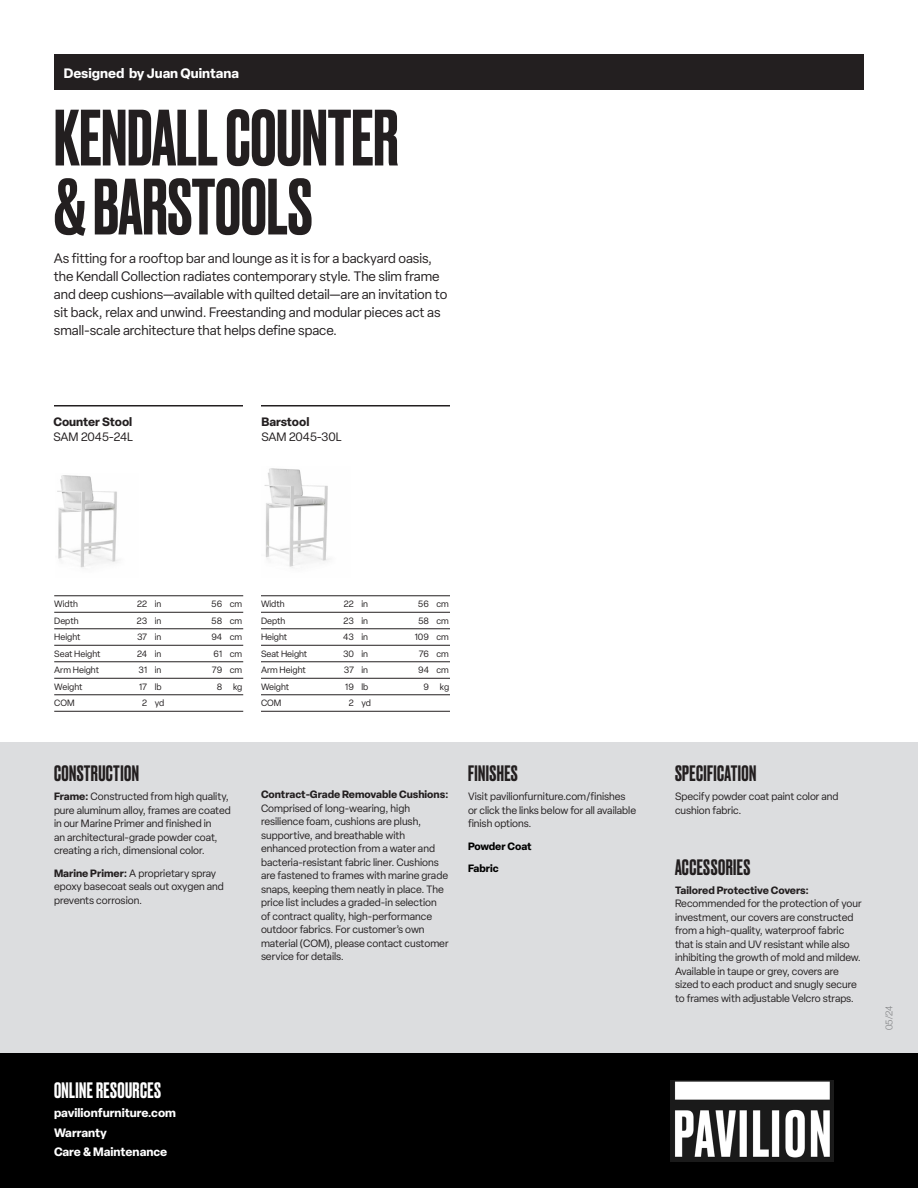
<style>
.page{position:relative;width:918px;height:1188px;background:#fff}
.page>*{position:absolute;margin:0;border:0;box-sizing:border-box;transform-origin:0 0}
.t1{font:500 75px "Druk";color:#231f20}
.Subhead{font:500 21px "Druk";letter-spacing:.02em;color:#231f20}
.t2{font:500 21px "Druk";letter-spacing:.02em;color:#fff}
.Intro_Description{font:13.5px/18px "Elza";color:#231f20}
.designer_name_new{font:700 13.5px "Elza";color:#fff}
.t3{font:700 12px/19.5px "Elza";color:#fff}
.Product_skewNumber{font:12px "Elza";letter-spacing:-.01em;color:#231f20}
.Product_Name{font:700 12px "Elza";color:#231f20}
.Body_2{font:10.5px/13.5px "Elza";color:#231f20}
.Subhead-2{font:10.5px/13.5px "Elza";color:#231f20}
.Body_2-2{font:700 10.5px "Elza";color:#000}
.t4{font:300 9.75px "Helvetica Neue";color:#57585a}
.DIMS_with_Tabs2{font:9px "Elza";color:#231f20}
.s1{font-weight:700}
</style>
<div class="page">
<div style="left:0;top:1053px;width:918px;height:135px;background:#000"></div>
<img style="left:670px;top:1081px;width:164px;height:81px">
<div style="left:0;top:742px;width:918px;height:311px;background:#dcdddf"></div>
<div style="left:55px;top:54px;width:809px;height:35px;background:#231f20"></div>
<img style="left:57px;top:475px;width:61px;height:93px">
<img style="left:264px;top:468px;width:65px;height:100px">
<hr style="left:54px;top:596px;width:189px;height:1px;background:#231f20">
<hr style="left:54px;top:612px;width:189px;height:1px;background:#231f20">
<hr style="left:54px;top:629px;width:189px;height:1px;background:#231f20">
<hr style="left:54px;top:645px;width:189px;height:1px;background:#231f20">
<hr style="left:54px;top:662px;width:189px;height:1px;background:#231f20">
<hr style="left:54px;top:678px;width:189px;height:1px;background:#231f20">
<hr style="left:54px;top:695px;width:189px;height:1px;background:#231f20">
<hr style="left:54px;top:711px;width:189px;height:1px;background:#231f20">
<hr style="left:261px;top:596px;width:189px;height:1px;background:#231f20">
<hr style="left:261px;top:612px;width:189px;height:1px;background:#231f20">
<hr style="left:261px;top:629px;width:189px;height:1px;background:#231f20">
<hr style="left:261px;top:645px;width:189px;height:1px;background:#231f20">
<hr style="left:261px;top:662px;width:189px;height:1px;background:#231f20">
<hr style="left:261px;top:678px;width:189px;height:1px;background:#231f20">
<hr style="left:261px;top:695px;width:189px;height:1px;background:#231f20">
<hr style="left:261px;top:711px;width:189px;height:1px;background:#231f20">
<hr style="left:54px;top:405px;width:189px;height:1px;background:#231f20">
<hr style="left:261px;top:405px;width:189px;height:1px;background:#231f20">
<p class="designer_name_new" style="left:64px;top:63px;width:177px">Designed by Juan Quintana</p>
<p class="t1" style="left:54px;top:86px;width:346px">KENDALL COUNTER</p>
<p class="t1" style="left:54px;top:155px;width:260px">&amp; BARSTOOLS</p>
<p class="Intro_Description" style="left:54px;top:249px;width:395px">As fitting for a rooftop bar and lounge as it is for a backyard oasis, the Kendall Collection radiates contemporary style. The slim frame and deep cushions—available with quilted detail—are an invitation to sit back, relax and unwind. Freestanding and modular pieces act as small-scale architecture that helps define space.</p>
<p class="Product_Name" style="left:53px;top:413px;width:80px">Counter Stool</p>
<p class="Product_skewNumber" style="left:53px;top:429px;width:81px">SAM 2045-24L</p>
<p class="Product_Name" style="left:261px;top:413px;width:50px">Barstool</p>
<p class="Product_skewNumber" style="left:261px;top:429px;width:82px">SAM 2045-30L</p>
<p class="DIMS_with_Tabs2" style="left:54px;top:598px;width:25px">Width</p>
<p class="DIMS_with_Tabs2" style="left:137px;top:598px;width:26px">22 in</p>
<p class="DIMS_with_Tabs2" style="left:211px;top:598px;width:32px">56 cm</p>
<p class="DIMS_with_Tabs2" style="left:54px;top:615px;width:26px">Depth</p>
<p class="DIMS_with_Tabs2" style="left:137px;top:615px;width:26px">23 in</p>
<p class="DIMS_with_Tabs2" style="left:211px;top:615px;width:32px">58 cm</p>
<p class="DIMS_with_Tabs2" style="left:54px;top:631px;width:28px">Height</p>
<p class="DIMS_with_Tabs2" style="left:137px;top:631px;width:26px">37 in</p>
<p class="DIMS_with_Tabs2" style="left:211px;top:631px;width:32px">94 cm</p>
<p class="DIMS_with_Tabs2" style="left:54px;top:648px;width:48px">Seat Height</p>
<p class="DIMS_with_Tabs2" style="left:137px;top:648px;width:26px">24 in</p>
<p class="DIMS_with_Tabs2" style="left:214px;top:648px;width:30px">61 cm</p>
<p class="DIMS_with_Tabs2" style="left:54px;top:664px;width:46px">Arm Height</p>
<p class="DIMS_with_Tabs2" style="left:139px;top:664px;width:24px">31 in</p>
<p class="DIMS_with_Tabs2" style="left:212px;top:664px;width:32px">79 cm</p>
<p class="DIMS_with_Tabs2" style="left:54px;top:681px;width:30px">Weight</p>
<p class="DIMS_with_Tabs2" style="left:139px;top:681px;width:24px">17 lb</p>
<p class="DIMS_with_Tabs2" style="left:217px;top:681px;width:27px">8 kg</p>
<p class="DIMS_with_Tabs2" style="left:54px;top:697px;width:22px">COM</p>
<p class="DIMS_with_Tabs2" style="left:142px;top:697px;width:24px">2 yd</p>
<p class="DIMS_with_Tabs2" style="left:261px;top:598px;width:25px">Width</p>
<p class="DIMS_with_Tabs2" style="left:344px;top:598px;width:26px">22 in</p>
<p class="DIMS_with_Tabs2" style="left:418px;top:598px;width:32px">56 cm</p>
<p class="DIMS_with_Tabs2" style="left:261px;top:615px;width:26px">Depth</p>
<p class="DIMS_with_Tabs2" style="left:344px;top:615px;width:26px">23 in</p>
<p class="DIMS_with_Tabs2" style="left:418px;top:615px;width:32px">58 cm</p>
<p class="DIMS_with_Tabs2" style="left:261px;top:631px;width:28px">Height</p>
<p class="DIMS_with_Tabs2" style="left:343px;top:631px;width:26px">43 in</p>
<p class="DIMS_with_Tabs2" style="left:415px;top:631px;width:36px">109 cm</p>
<p class="DIMS_with_Tabs2" style="left:261px;top:648px;width:48px">Seat Height</p>
<p class="DIMS_with_Tabs2" style="left:343px;top:648px;width:27px">30 in</p>
<p class="DIMS_with_Tabs2" style="left:419px;top:648px;width:32px">76 cm</p>
<p class="DIMS_with_Tabs2" style="left:261px;top:664px;width:46px">Arm Height</p>
<p class="DIMS_with_Tabs2" style="left:344px;top:664px;width:26px">37 in</p>
<p class="DIMS_with_Tabs2" style="left:418px;top:664px;width:32px">94 cm</p>
<p class="DIMS_with_Tabs2" style="left:261px;top:681px;width:30px">Weight</p>
<p class="DIMS_with_Tabs2" style="left:345px;top:681px;width:25px">19 lb</p>
<p class="DIMS_with_Tabs2" style="left:423px;top:681px;width:27px">9 kg</p>
<p class="DIMS_with_Tabs2" style="left:261px;top:697px;width:22px">COM</p>
<p class="DIMS_with_Tabs2" style="left:349px;top:697px;width:24px">2 yd</p>
<p class="Subhead" style="left:54px;top:759px;width:86px">CONSTRUCTION</p>
<p class="Body_2" style="left:54px;top:790px;width:178px"><span class="s1">Frame:</span> Constructed from high quality, pure aluminum alloy, frames are coated in our Marine Primer and finished in<br>an architectural-grade powder coat, creating a rich, dimensional color.</p>
<p class="Body_2" style="left:54px;top:866px;width:171px"><span class="s1">Marine Primer:</span> A proprietary spray epoxy basecoat seals out oxygen and prevents corrosion.</p>
<p class="Body_2" style="left:261px;top:788px;width:189px"><span class="s1">Contract-Grade Removable Cushions:<br></span>Comprised of long-wearing, high resilience foam, cushions are plush, supportive, and breathable with enhanced protection from a water and bacteria-resistant fabric liner. Cushions are fastened to frames with marine grade snaps, keeping them neatly in place. The price list includes a graded-in selection of contract quality, high-performance outdoor fabrics. For customer’s own material (COM), please contact customer service for details.</p>
<p class="Subhead" style="left:468px;top:759px;width:51px">FINISHES</p>
<p class="Body_2" style="left:468px;top:790px;width:170px">Visit pavilionfurniture.com/finishes or click the links below for all available finish options.</p>
<p class="Body_2-2" style="left:468px;top:838px;width:65px">Powder Coat</p>
<p class="Body_2-2" style="left:468px;top:861px;width:32px">Fabric</p>
<h2 class="t2" style="left:54px;top:1076px;width:108px">ONLINE RESOURCES</h2>
<p class="t3" style="left:54px;top:1103px;width:124px">pavilionfurniture.com<br>Warranty<br>Care &amp; Maintenance</p>
<p class="Subhead" style="left:675px;top:759px;width:83px">SPECIFICATION</p>
<p class="Subhead-2" style="left:675px;top:790px;width:165px">Specify powder coat paint color and cushion fabric.</p>
<p class="Subhead" style="left:675px;top:853px;width:77px">ACCESSORIES</p>
<p class="Body_2" style="left:675px;top:883px;width:188px"><span class="s1">Tailored Protective Covers:<br></span>Recommended for the protection of your investment, our covers are constructed from a high-quality, waterproof fabric that is stain and UV resistant while also inhibiting the growth of mold and mildew.<br>Available in taupe or grey, covers are sized to each product and snugly secure to frames with adjustable Velcro straps.</p>
<p class="t4" style="left:881px;top:1030px;width:26px;rotate:-90deg">05/24</p>
</div>
